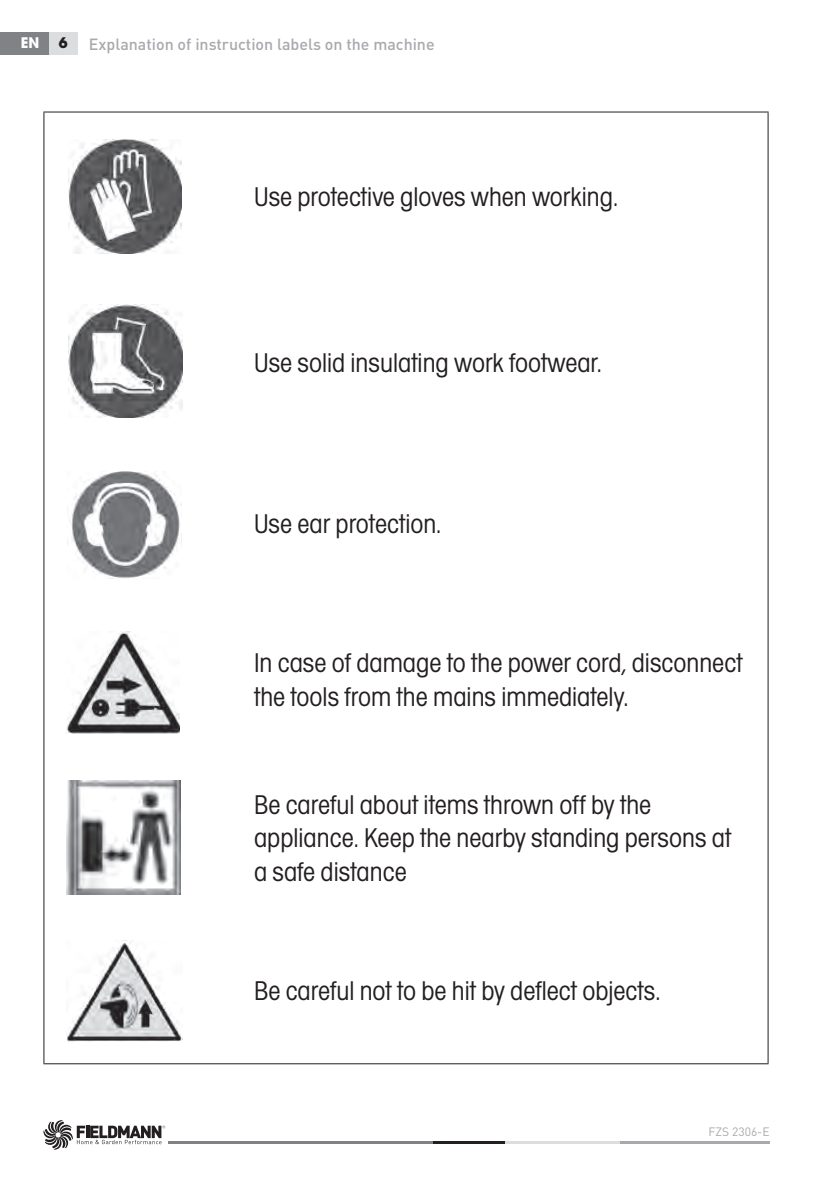
<style>
.page{position:relative;width:838px;height:1190px;background:#fff}
.page>*{position:absolute;margin:0;border:0;box-sizing:border-box;transform-origin:0 0}
.t1{font:28px/33.6px "Avant Gar Got Itc TOT Boo Con";color:#231f20}
.t2{font:500 16px "DIN Pro";color:#a8a9ad}
.t3{font:700 16px "Avant Gar Got Itc TOT";color:#fff}
.t4{font:12px "DIN Pro";color:#a8a9ad}
.s1{color:#231f20}
</style>
<div class="page">
<hr style="left:619px;top:1140px;width:150px;height:3px;background:#a8a9ad">
<hr style="left:504px;top:1140px;width:115px;height:3px;background:#dcdddf">
<hr style="left:168px;top:1140px;width:264px;height:3px;background:#808285">
<hr style="left:432px;top:1140px;width:72px;height:3px;background:#231f20">
<svg style="left:43px;top:1120px;width:122px;height:29px"></svg>
<div style="left:0;top:32px;width:49px;height:23px;background:#808285"></div>
<div style="left:49px;top:32px;width:28px;height:23px;background:#dcdddf"></div>
<hr style="left:43px;top:111px;width:725px;height:1px;background:#231f20">
<hr style="left:43px;top:112px;width:1px;height:950px;background:#231f20">
<hr style="left:767px;top:112px;width:1px;height:950px;background:#231f20">
<hr style="left:43px;top:1062px;width:725px;height:1px;background:#231f20">
<img style="left:68px;top:140px;width:113px;height:113px">
<img style="left:69px;top:304px;width:113px;height:113px">
<img style="left:69px;top:471px;width:111px;height:107px">
<img style="left:67px;top:631px;width:112px;height:102px">
<img style="left:67px;top:780px;width:113px;height:114px">
<img style="left:67px;top:940px;width:115px;height:100px">
<p class="t3" style="left:21px;top:37px;width:48px">EN <span class="s1">6</span></p>
<p class="t2" style="left:89px;top:38px;width:347px">Explanation of instruction labels on the machine</p>
<p class="t1" style="left:254px;top:182px;width:365px">Use protective gloves when working.</p>
<p class="t1" style="left:254px;top:348px;width:349px">Use solid insulating work footwear.</p>
<p class="t1" style="left:254px;top:509px;width:189px">Use ear protection.</p>
<p class="t1" style="left:254px;top:648px;width:490px">In case of damage to the power cord, disconnect the tools from the mains immediately.</p>
<p class="t1" style="left:254px;top:790px;width:479px">Be careful about items thrown off by the appliance. Keep the nearby standing persons at a safe distance</p>
<p class="t1" style="left:254px;top:976px;width:408px">Be careful not to be hit by deflect objects.</p>
<p class="t4" style="left:708px;top:1126px;width:63px">FZS 2306-E</p>
</div>
